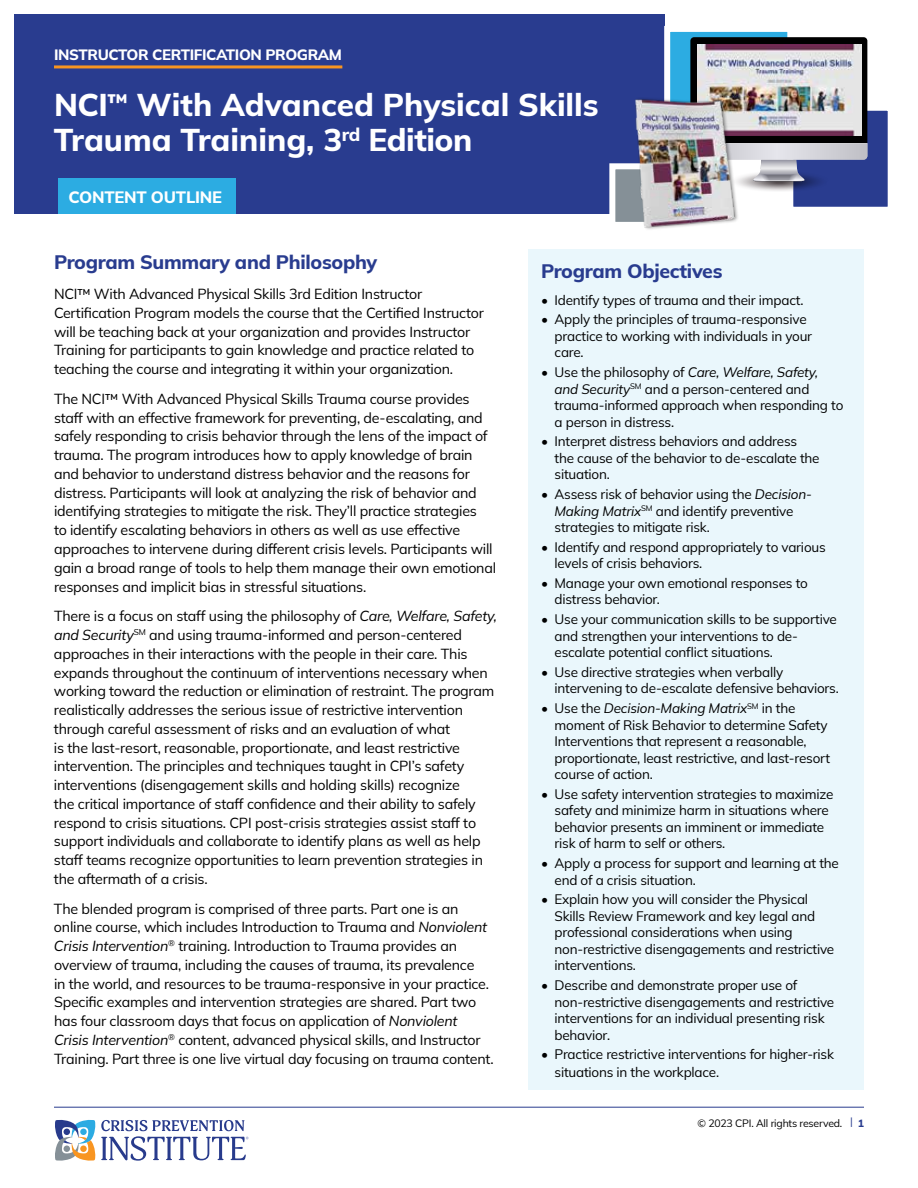
<style>
.page{position:relative;width:918px;height:1188px;background:#fff}
.page>*{position:absolute;margin:0;border:0;box-sizing:border-box;transform-origin:0 0}
.t1{font:800 31.5px/35px "Mulish";color:#fff}
.t2{font:800 19.5px "Mulish";letter-spacing:-.015em;color:#293c8f}
.t3{font:800 16.5px "Mulish";letter-spacing:-.015em;color:#fff}
.t4{font:800 15px "Mulish";letter-spacing:-.025em;color:#fff}
.t5{font:14.25px/18.8px "Mulish";letter-spacing:-.015em;color:#000}
.t6{font:13.5px/16.5px "Mulish";letter-spacing:-.015em;color:#000}
.t7{font:10.5px "Mulish";letter-spacing:-.02em;color:#000}
.s1{font-style:italic}
.s2{color:#293c8f}
.s3{font-weight:800;color:#293c8f}
</style>
<div class="page">
<hr style="left:54px;top:1107px;width:810px;height:1px;background:#293c8f">
<svg style="left:55px;top:1119px;width:194px;height:42px"></svg>
<div style="left:787px;top:105px;width:107px;height:108px;background:#293c8f;border:6px solid #fff"></div>
<div style="left:14px;top:14px;width:650px;height:200px;background:#293c8f"></div>
<div style="left:528px;top:250px;width:336px;height:840px;background:#eaf7fc"></div>
<div style="left:58px;top:179px;width:178px;height:35px;background:#2cace2"></div>
<hr style="left:54px;top:65px;width:288px;height:3px;background:#f89521">
<div style="left:664px;top:26px;width:129px;height:94px;background:#2cace2;border:6px solid #fff"></div>
<div style="left:609px;top:163px;width:64px;height:65px;background:#859097;border:6px solid #fff"></div>
<svg style="left:690px;top:37px;width:177px;height:157px"></svg>
<img style="left:698px;top:44px;width:163px;height:92px">
<img style="left:617px;top:95px;width:137px;height:135px">
<p class="t4" style="left:54px;top:44px;width:289px">INSTRUCTOR CERTIFICATION PROGRAM</p>
<h1 class="t1" style="left:54px;top:87px;width:546px">NCI<sup>™</sup> With Advanced Physical Skills<br>Trauma Training, 3<sup>rd</sup> Edition</h1>
<p class="t3" style="left:69px;top:185px;width:155px">CONTENT OUTLINE</p>
<h2 class="t2" style="left:54px;top:249px;width:325px">Program Summary and Philosophy</h2>
<p class="t5" style="left:54px;top:284px;width:431px">NCI™ With Advanced Physical Skills 3rd Edition Instructor Certification Program models the course that the Certified Instructor will be teaching back at your organization and provides Instructor Training for participants to gain knowledge and practice related to teaching the course and integrating it within your organization.</p>
<p class="t5" style="left:54px;top:389px;width:444px">The NCI™ With Advanced Physical Skills Trauma course provides staff with an effective framework for preventing, de-escalating, and safely responding to crisis behavior through the lens of the impact of trauma. The program introduces how to apply knowledge of brain and behavior to understand distress behavior and the reasons for distress. Participants will look at analyzing the risk of behavior and identifying strategies to mitigate the risk. They’ll practice strategies<br>to identify escalating behaviors in others as well as use effective approaches to intervene during different crisis levels. Participants will gain a broad range of tools to help them manage their own emotional responses and implicit bias in stressful situations.</p>
<p class="t5" style="left:54px;top:606px;width:445px">There is a focus on staff using the philosophy of <span class="s1">Care, Welfare, Safety, and Security</span><sup>SM</sup> and using trauma-informed and person-centered approaches in their interactions with the people in their care. This expands throughout the continuum of interventions necessary when working toward the reduction or elimination of restraint. The program realistically addresses the serious issue of restrictive intervention through careful assessment of risks and an evaluation of what<br>is the last-resort, reasonable, proportionate, and least restrictive intervention. The principles and techniques taught in CPI’s safety interventions (disengagement skills and holding skills) recognize<br>the critical importance of staff confidence and their ability to safely respond to crisis situations. CPI post-crisis strategies assist staff to support individuals and collaborate to identify plans as well as help staff teams recognize opportunities to learn prevention strategies in the aftermath of a crisis.</p>
<p class="t5" style="left:54px;top:899px;width:441px">The blended program is comprised of three parts. Part one is an online course, which includes Introduction to Trauma and <span class="s1">Nonviolent Crisis Intervention</span><sup>®</sup> training. Introduction to Trauma provides an overview of trauma, including the causes of trauma, its prevalence<br>in the world, and resources to be trauma-responsive in your practice.<br>Specific examples and intervention strategies are shared. Part two has four classroom days that focus on application of <span class="s1">Nonviolent Crisis Intervention</span><sup>®</sup> content, advanced physical skills, and Instructor Training. Part three is one live virtual day focusing on trauma content.</p>
<h2 class="t2" style="left:541px;top:258px;width:183px">Program Objectives</h2>
<p class="t6" style="left:541px;top:291px;width:264px">• Identify types of trauma and their impact.</p>
<p class="t6" style="left:555px;top:311px;width:259px;text-indent:-14px">• Apply the principles of trauma-responsive practice to working with individuals in your care.</p>
<p class="t6" style="left:555px;top:364px;width:290px;text-indent:-13px">• Use the philosophy of <span class="s1">Care, Welfare, Safety, and Security</span><sup>SM</sup> and a person-centered and trauma-informed approach when responding to a person in distress.</p>
<p class="t6" style="left:555px;top:433px;width:267px;text-indent:-14px">• Interpret distress behaviors and address the cause of the behavior to de-escalate the situation.</p>
<p class="t6" style="left:555px;top:486px;width:259px;text-indent:-13px">• Assess risk of behavior using the <span class="s1">Decision-<br>Making Matrix</span><sup>SM</sup> and identify preventive strategies to mitigate risk.</p>
<p class="t6" style="left:555px;top:538px;width:273px;text-indent:-14px">• Identify and respond appropriately to various levels of crisis behaviors.</p>
<p class="t6" style="left:555px;top:575px;width:255px;text-indent:-14px">• Manage your own emotional responses to distress behavior.</p>
<p class="t6" style="left:555px;top:611px;width:284px;text-indent:-14px">• Use your communication skills to be supportive and strengthen your interventions to de&shy;escalate potential conflict situations.</p>
<p class="t6" style="left:555px;top:663px;width:286px;text-indent:-14px">• Use directive strategies when verbally intervening to de-escalate defensive behaviors.</p>
<p class="t6" style="left:555px;top:700px;width:277px;text-indent:-13px">• Use the <span class="s1">Decision-Making Matrix</span><sup>SM</sup> in the moment of Risk Behavior to determine Safety Interventions that represent a reasonable, proportionate, least restrictive, and last-resort course of action.</p>
<p class="t6" style="left:555px;top:785px;width:280px;text-indent:-14px">• Use safety intervention strategies to maximize safety and minimize harm in situations where behavior presents an imminent or immediate risk of harm to self or others.</p>
<p class="t6" style="left:555px;top:855px;width:286px;text-indent:-14px">• Apply a process for support and learning at the end of a crisis situation.</p>
<p class="t6" style="left:555px;top:891px;width:281px;text-indent:-14px">• Explain how you will consider the Physical Skills Review Framework and key legal and professional considerations when using non-restrictive disengagements and restrictive interventions.</p>
<p class="t6" style="left:555px;top:977px;width:281px;text-indent:-14px">• Describe and demonstrate proper use of non-restrictive disengagements and restrictive interventions for an individual presenting risk behavior.</p>
<p class="t6" style="left:555px;top:1045px;width:281px;line-height:18px;text-indent:-14px">• Practice restrictive interventions for higher-risk situations in the workplace.</p>
<p class="t7" style="left:697px;top:1116px;width:168px">© 2023 CPI. All rights reserved. <span class="s2">|</span> <span class="s3">1</span></p>
</div>
